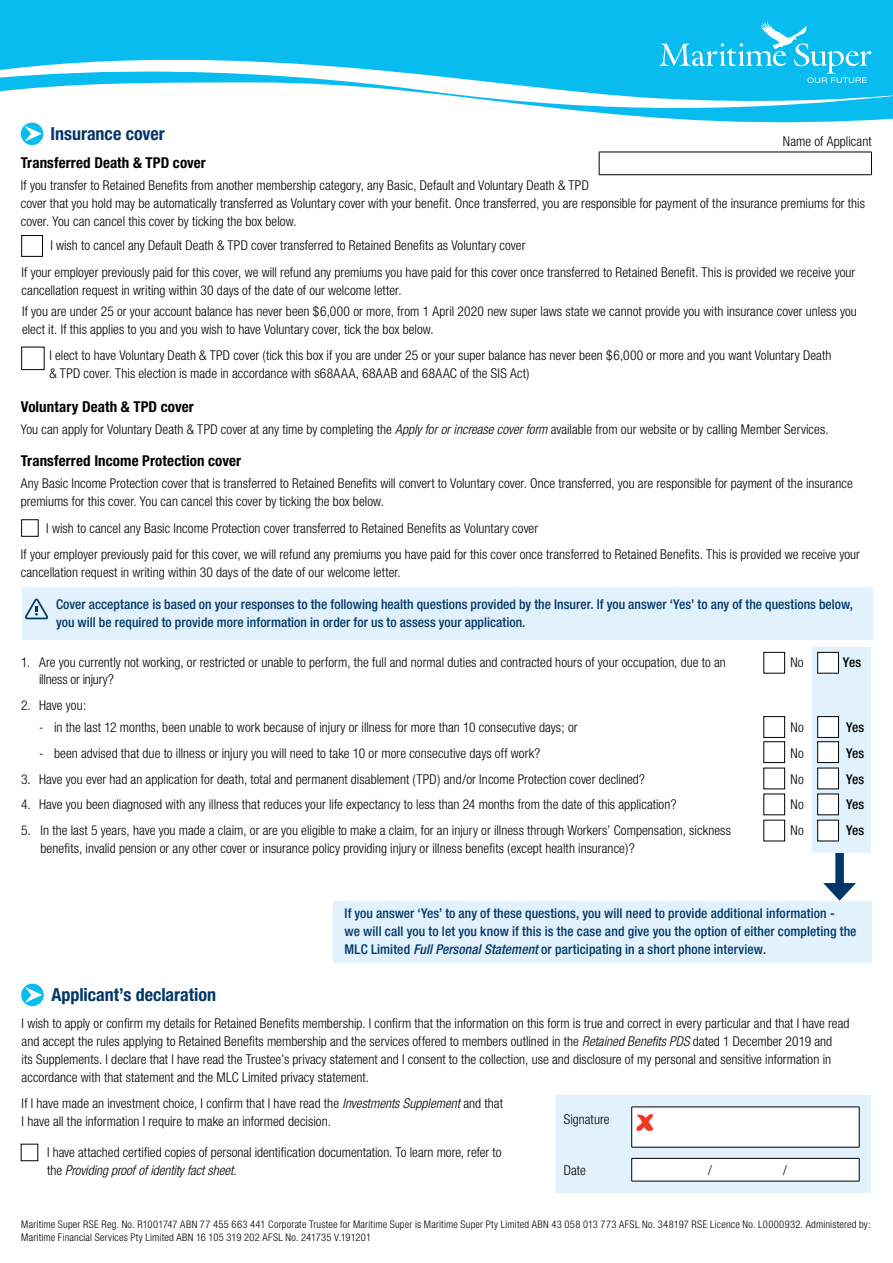
<style>
.page{position:relative;width:893px;height:1263px;background:#fff}
.page>*{position:absolute;margin:0;border:0;box-sizing:border-box;transform-origin:0 0}
.t1{font:36px "Forte";color:#ef3829}
.t2{font:700 condensed 18px "Helvetica Neue";color:#003768}
.t3{font:700 condensed 15px "Helvetica Neue";letter-spacing:.005em;color:#000}
.t4{font:300 condensed 13.5px/18px "Helvetica Neue";letter-spacing:.005em;color:#000}
.t5{font:500 condensed 13.5px/18px "Helvetica Neue";letter-spacing:.005em;color:#003768}
.t6{font:500 condensed 13.5px "Helvetica Neue";letter-spacing:-.015em;color:#000}
.t7{font:300 condensed 13.5px "Helvetica Neue";letter-spacing:-.015em;color:#000}
.t8{font:300 condensed 10.5px/13.5px "Helvetica Neue";letter-spacing:.02em;color:#000}
.s1{font-style:italic}
</style>
<div class="page">
<svg style="left:0;top:0;width:893px;height:139px;fill:#09bcef"></svg>
<svg style="left:659px;top:21px;width:212px;height:62px;background:#27c4f0"></svg>
<hr style="left:599px;top:152px;width:273px;height:1px;background:#000">
<svg style="left:599px;top:152px;width:1px;height:22px"></svg>
<svg style="left:871px;top:152px;width:1px;height:22px"></svg>
<hr style="left:599px;top:174px;width:273px;height:1px;background:#000">
<div style="left:21px;top:123px;width:22px;height:22px;background:#09bcef;border-radius:50%"></div>
<svg style="left:25px;top:126px;width:16px;height:15px"></svg>
<div style="left:21px;top:235px;width:22px;height:22px;border:1px solid #000"></div>
<div style="left:22px;top:587px;width:850px;height:52px;background:#e1f2fc"></div>
<svg style="left:24px;top:598px;width:25px;height:21px"></svg>
<div style="left:835px;top:843px;width:9px;height:47px;background:#003768"></div>
<svg style="left:823px;top:883px;width:33px;height:18px"></svg>
<div style="left:812px;top:647px;width:58px;height:206px;background:#e1f2fc"></div>
<div style="left:333px;top:901px;width:538px;height:61px;background:#e1f2fc"></div>
<div style="left:818px;top:717px;width:20px;height:20px;background:#fff"></div>
<div style="left:817px;top:716px;width:22px;height:22px;border:1px solid #000"></div>
<div style="left:764px;top:716px;width:21px;height:22px;border:1px solid #000"></div>
<div style="left:818px;top:742px;width:20px;height:20px;background:#fff"></div>
<div style="left:817px;top:741px;width:22px;height:22px;border:1px solid #000"></div>
<div style="left:764px;top:741px;width:21px;height:22px;border:1px solid #000"></div>
<div style="left:818px;top:652px;width:20px;height:21px;background:#fff"></div>
<div style="left:817px;top:652px;width:22px;height:21px;border:1px solid #000"></div>
<div style="left:764px;top:652px;width:21px;height:21px;border:1px solid #000"></div>
<div style="left:818px;top:768px;width:20px;height:21px;background:#fff"></div>
<div style="left:817px;top:768px;width:22px;height:21px;border:1px solid #000"></div>
<div style="left:764px;top:768px;width:21px;height:21px;border:1px solid #000"></div>
<div style="left:818px;top:794px;width:20px;height:21px;background:#fff"></div>
<div style="left:817px;top:794px;width:22px;height:21px;border:1px solid #000"></div>
<div style="left:818px;top:820px;width:20px;height:21px;background:#fff"></div>
<div style="left:817px;top:820px;width:22px;height:21px;border:1px solid #000"></div>
<div style="left:764px;top:820px;width:21px;height:21px;border:1px solid #000"></div>
<div style="left:555px;top:1095px;width:315px;height:98px;background:#e1f2fc"></div>
<svg style="left:631px;top:1107px;width:229px;height:74px;background:#eff1f2"></svg>
<hr style="left:631px;top:1181px;width:228px;height:1px;background:#000">
<div style="left:21px;top:984px;width:23px;height:22px;background:#09bcef;border-radius:50%"></div>
<svg style="left:25px;top:987px;width:17px;height:15px"></svg>
<div style="left:21px;top:347px;width:23px;height:23px;border:1px solid #000"></div>
<h2 class="t2" style="left:51px;top:122px;width:116px">Insurance cover</h2>
<p class="t3" style="left:21px;top:153px;width:187px">Transferred Death &amp; TPD cover</p>
<p class="t4" style="left:21px;top:176px;width:846px">If you transfer to Retained Benefits from another membership category, any Basic, Default and Voluntary Death &amp; TPD<br>cover that you hold may be automatically transferred as Voluntary cover with your benefit. Once transferred, you are responsible for payment of the insurance premiums for this cover. You can cancel this cover by ticking the box below.</p>
<p class="t4" style="left:783px;top:132px;width:90px">Name of Applicant</p>
<p class="t4" style="left:22px;top:232px;width:835px;line-height:26.5px;text-indent:29px">I wish to cancel any Default Death &amp; TPD cover transferred to Retained Benefits as Voluntary cover<br>If your employer previously paid for this cover, we will refund any premiums you have paid for this cover once transferred to Retained Benefit. This is provided we receive your</p>
<p class="t4" style="left:22px;top:281px;width:381px">cancellation request in writing within 30 days of the date of our welcome letter.</p>
<p class="t4" style="left:22px;top:302px;width:836px">If you are under 25 or your account balance has never been $6,000 or more, from 1 April 2020 new super laws state we cannot provide you with insurance cover unless you elect it. If this applies to you and you wish to have Voluntary cover, tick the box below.</p>
<p class="t4" style="left:49px;top:346px;width:783px">I elect to have Voluntary Death &amp; TPD cover (tick this box if you are under 25 or your super balance has never been $6,000 or more and you want Voluntary Death &amp; TPD cover. This election is made in accordance with s68AAA, 68AAB and 68AAC of the SIS Act)</p>
<p class="t3" style="left:21px;top:397px;width:174px">Voluntary Death &amp; TPD cover</p>
<p class="t4" style="left:21px;top:420px;width:809px">You can apply for Voluntary Death &amp; TPD cover at any time by completing the <span class="s1">Apply for or increase cover form</span> available from our website or by calling Member Services.</p>
<p class="t3" style="left:21px;top:452px;width:222px">Transferred Income Protection cover</p>
<p class="t4" style="left:21px;top:474px;width:833px">Any Basic Income Protection cover that is transferred to Retained Benefits will convert to Voluntary cover. Once transferred, you are responsible for payment of the insurance premiums for this cover. You can cancel this cover by ticking the box below.</p>
<p class="t4" style="left:21px;top:515px;width:841px;line-height:26.5px;text-indent:26px">I wish to cancel any Basic Income Protection cover transferred to Retained Benefits as Voluntary cover<br>If your employer previously paid for this cover, we will refund any premiums you have paid for this cover once transferred to Retained Benefits. This is provided we receive your</p>
<p class="t4" style="left:21px;top:563px;width:381px">cancellation request in writing within 30 days of the date of our welcome letter.</p>
<p class="t5" style="left:56px;top:595px;width:799px">Cover acceptance is based on your responses to the following health questions provided by the Insurer. If you answer ‘Yes’ to any of the questions below, you will be required to provide more information in order for us to assess your application.</p>
<p class="t4" style="left:21px;top:653px;width:706px">1. Are you currently not working, or restricted or unable to perform, the full and normal duties and contracted hours of your occupation, due to an</p>
<p class="t4" style="left:791px;top:653px;width:15px">No</p>
<p class="t6" style="left:843px;top:654px;width:20px">Yes</p>
<p class="t7" style="left:39px;top:672px;width:76px">illness or injury?</p>
<p class="t4" style="left:21px;top:696px;width:67px">2. Have you:</p>
<p class="t4" style="left:39px;top:718px;width:540px">- in the last 12 months, been unable to work because of injury or illness for more than 10 consecutive days; or</p>
<p class="t4" style="left:791px;top:718px;width:15px">No</p>
<p class="t6" style="left:846px;top:719px;width:20px">Yes</p>
<p class="t4" style="left:39px;top:744px;width:503px">- been advised that due to illness or injury you will need to take 10 or more consecutive days off work?</p>
<p class="t4" style="left:791px;top:744px;width:15px">No</p>
<p class="t6" style="left:846px;top:745px;width:20px">Yes</p>
<p class="t4" style="left:21px;top:770px;width:625px">3. Have you ever had an application for death, total and permanent disablement (TPD) and/or Income Protection cover declined?</p>
<p class="t4" style="left:791px;top:770px;width:15px">No</p>
<p class="t6" style="left:846px;top:771px;width:20px">Yes</p>
<p class="t4" style="left:21px;top:795px;width:657px">4. Have you been diagnosed with any illness that reduces your life expectancy to less than 24 months from the date of this application?</p>
<p class="t4" style="left:791px;top:795px;width:15px">No</p>
<p class="t6" style="left:846px;top:796px;width:20px">Yes</p>
<p class="t4" style="left:21px;top:821px;width:711px">5. In the last 5 years, have you made a claim, or are you eligible to make a claim, for an injury or illness through Workers’ Compensation, sickness</p>
<p class="t4" style="left:791px;top:821px;width:15px">No</p>
<p class="t6" style="left:846px;top:822px;width:20px">Yes</p>
<p class="t4" style="left:41px;top:839px;width:596px">benefits, invalid pension or any other cover or insurance policy providing injury or illness benefits (except health insurance)?</p>
<p class="t5" style="left:345px;top:904px;width:513px">If you answer ‘Yes’ to any of these questions, you will need to provide additional information -<br>we will call you to let you know if this is the case and give you the option of either completing the<br>MLC Limited <span class="s1">Full Personal Statement</span> or participating in a short phone interview<span class="s1">.</span></p>
<h2 class="t2" style="left:51px;top:984px;width:166px">Applicant’s declaration</h2>
<p class="t4" style="left:22px;top:1014px;width:829px">I wish to apply or confirm my details for Retained Benefits membership. I confirm that the information on this form is true and correct in every particular and that I have read and accept the rules applying to Retained Benefits membership and the services offered to members outlined in the <span class="s1">Retained Benefits PDS</span> dated 1 December 2019 and<br>its Supplements. I declare that I have read the Trustee’s privacy statement and I consent to the collection, use and disclosure of my personal and sensitive information in accordance with that statement and the MLC Limited privacy statement.</p>
<p class="t4" style="left:22px;top:1094px;width:483px">If I have made an investment choice, I confirm that I have read the <span class="s1">Investments Supplement</span> and that<br>I have all the information I require to make an informed decision.</p>
<p class="t4" style="left:47px;top:1143px;width:456px">I have attached certified copies of personal identification documentation. To learn more, refer to the <span class="s1">Providing proof of identity fact sheet</span>.</p>
<p class="t4" style="left:564px;top:1110px;width:47px">Signature</p>
<h1 class="t1" style="left:636px;top:1098px;width:19px">x</h1>
<p class="t4" style="left:564px;top:1161px;width:24px">Date</p>
<p class="t4" style="left:708px;top:1161px;width:5px">/</p>
<p class="t4" style="left:783px;top:1161px;width:5px">/</p>
<p class="t8" style="left:21px;top:1217px;width:851px">Maritime Super RSE Reg. No. R1001747 ABN 77 455 663 441 Corporate Trustee for Maritime Super is Maritime Super Pty Limited ABN 43 058 013 773 AFSL No. 348197 RSE Licence No. L0000932. Administered by:<br>Maritime Financial Services Pty Limited ABN 16 105 319 202 AFSL No. 241735 V.191201</p>
</div>
